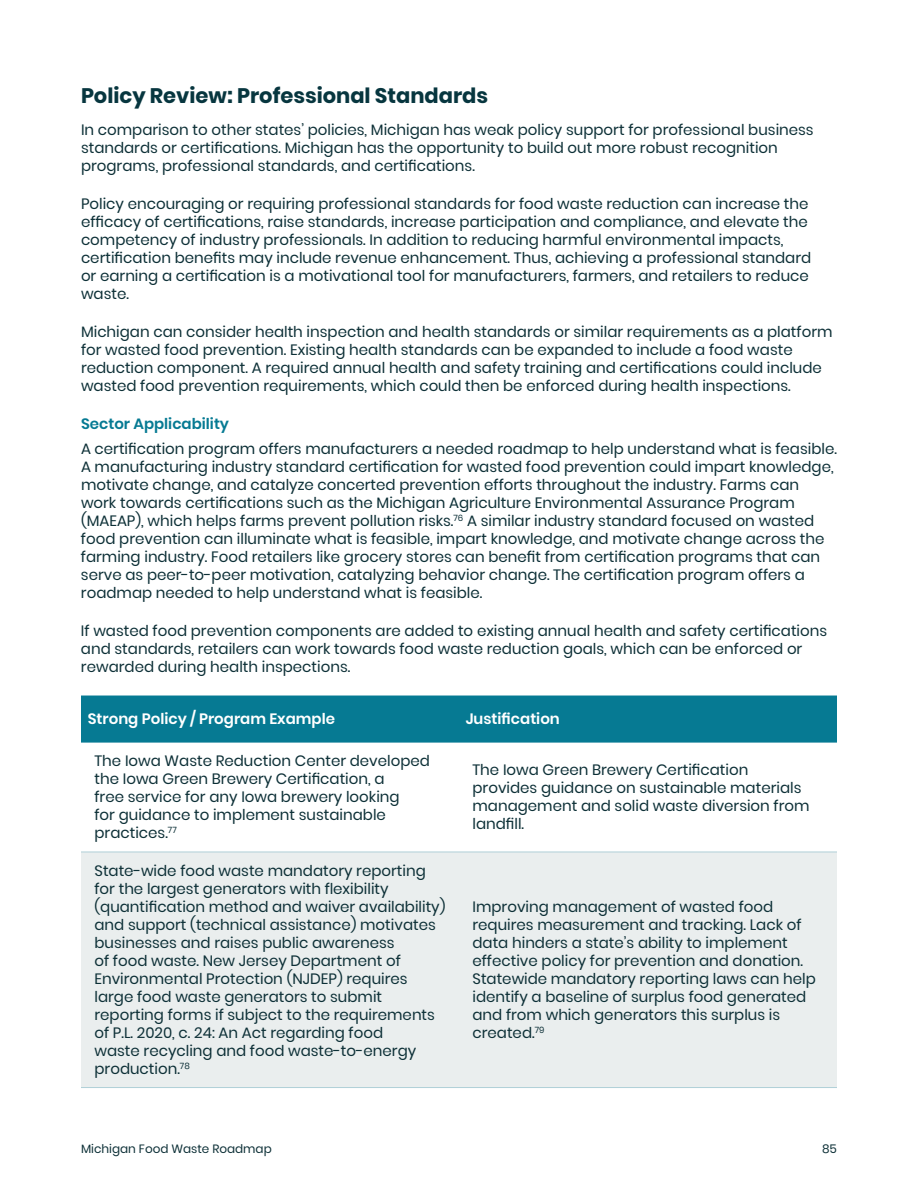
<style>
.page{position:relative;width:918px;height:1188px;background:#fff}
.page>*{position:absolute;margin:0;border:0;box-sizing:border-box;transform-origin:0 0}
.t1{font:700 21px "Poppins";color:#07363f}
.t2{font:15px/18px "Poppins";color:#0d3037}
.t3{font:600 15px "Poppins";color:#fff}
.t4{font:600 15px "Poppins";color:#067a93}
.t5{font:12px "Poppins";color:#0d3037}
</style>
<div class="page">
<div style="left:81px;top:696px;width:756px;height:47px;background:#067a93"></div>
<svg style="left:81px;top:851px;width:756px;height:1px"></svg>
<div style="left:81px;top:853px;width:756px;height:234px;background:#eaeeee"></div>
<hr style="left:81px;top:852px;width:378px;height:1px;background:#b0d0d7">
<hr style="left:459px;top:852px;width:378px;height:1px;background:#b0d0d7">
<hr style="left:81px;top:1087px;width:378px;height:1px;background:#b0d0d7">
<hr style="left:459px;top:1087px;width:378px;height:1px;background:#b0d0d7">
<h1 class="t1" style="left:81px;top:84px;width:409px">Policy Review: Professional Standards</h1>
<p class="t2" style="left:81px;top:120px;width:734px">In comparison to other states’ policies, Michigan has weak policy support for professional business standards or certifications. Michigan has the opportunity to build out more robust recognition programs, professional standards, and certifications.</p>
<p class="t2" style="left:81px;top:195px;width:732px">Policy encouraging or requiring professional standards for food waste reduction can increase the efficacy of certifications, raise standards, increase participation and compliance, and elevate the competency of industry professionals. In addition to reducing harmful environmental impacts, certification benefits may include revenue enhancement. Thus, achieving a professional standard or earning a certification is a motivational tool for manufacturers, farmers, and retailers to reduce waste.</p>
<p class="t2" style="left:81px;top:323px;width:753px">Michigan can consider health inspection and health standards or similar requirements as a platform for wasted food prevention. Existing health standards can be expanded to include a food waste reduction component. A required annual health and safety training and certifications could include wasted food prevention requirements, which could then be enforced during health inspections.</p>
<p class="t4" style="left:81px;top:415px;width:150px">Sector Applicability</p>
<p class="t2" style="left:81px;top:440px;width:758px">A certification program offers manufacturers a needed roadmap to help understand what is feasible.<br>A manufacturing industry standard certification for wasted food prevention could impart knowledge, motivate change, and catalyze concerted prevention efforts throughout the industry. Farms can work towards certifications such as the Michigan Agriculture Environmental Assurance Program (MAEAP), which helps farms prevent pollution risks.<sup>76</sup> A similar industry standard focused on wasted food prevention can illuminate what is feasible, impart knowledge, and motivate change across the farming industry. Food retailers like grocery stores can benefit from certification programs that can serve as peer-to-peer motivation, catalyzing behavior change. The certification program offers a roadmap needed to help understand what is feasible.</p>
<p class="t2" style="left:81px;top:622px;width:748px">If wasted food prevention components are added to existing annual health and safety certifications and standards, retailers can work towards food waste reduction goals, which can be enforced or rewarded during health inspections.</p>
<p class="t3" style="left:88px;top:710px;width:249px">Strong Policy / Program Example</p>
<p class="t3" style="left:466px;top:710px;width:96px">Justification</p>
<p class="t2" style="left:95px;top:752px;width:337px">The Iowa Waste Reduction Center developed the Iowa Green Brewery Certification, a<br>free service for any Iowa brewery looking<br>for guidance to implement sustainable practices.<sup>77</sup></p>
<p class="t2" style="left:472px;top:761px;width:339px">The Iowa Green Brewery Certification provides guidance on sustainable materials management and solid waste diversion from landfill.</p>
<p class="t2" style="left:94px;top:862px;width:353px">State-wide food waste mandatory reporting for the largest generators with flexibility (quantification method and waiver availability) and support (technical assistance) motivates businesses and raises public awareness<br>of food waste. New Jersey Department of Environmental Protection (NJDEP) requires large food waste generators to submit reporting forms if subject to the requirements of P.L. 2020, c. 24: An Act regarding food<br>waste recycling and food waste-to-energy production.<sup>78</sup></p>
<p class="t2" style="left:473px;top:898px;width:345px">Improving management of wasted food requires measurement and tracking. Lack of data hinders a state’s ability to implement effective policy for prevention and donation.<br>Statewide mandatory reporting laws can help identify a baseline of surplus food generated and from which generators this surplus is created.<sup>79</sup></p>
<p class="t5" style="left:81px;top:1141px;width:192px">Michigan Food Waste Roadmap</p>
<p class="t5" style="left:822px;top:1141px;width:16px">85</p>
</div>
